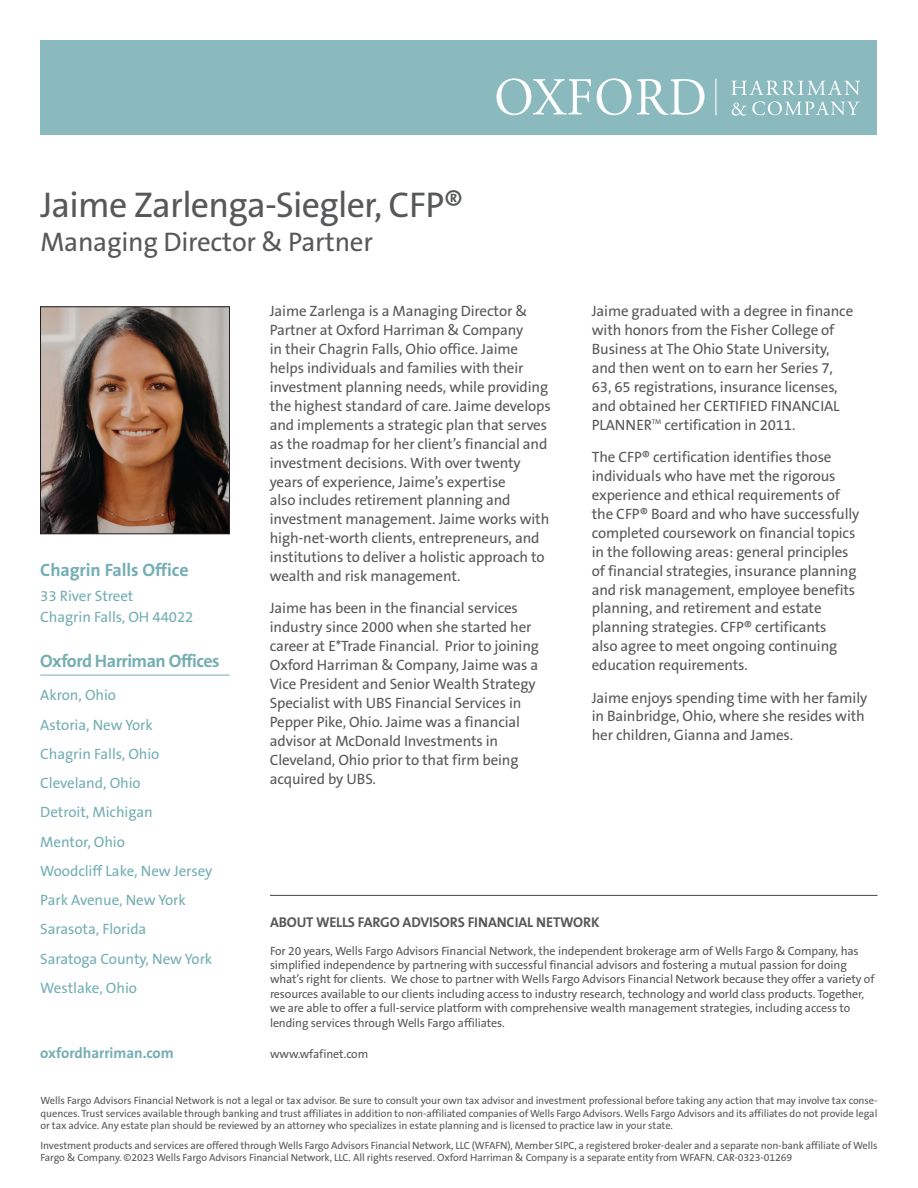
<style>
.page{position:relative;width:918px;height:1188px;background:#fff}
.page>*{position:absolute;margin:0;border:0;box-sizing:border-box;transform-origin:0 0}
.t1{font:36px "The Sans B5 Plain";letter-spacing:-.02em;color:#57585a}
.t2{font:27px "The Sans B5 Plain";letter-spacing:-.01em;color:#57585a}
.t3{font:700 18px "The Sans B7";letter-spacing:-.03em;color:#74aeb4}
.t4{font:700 18px "The Sans B7";letter-spacing:-.005em;color:#74aeb4}
.t5{font:15px/18.9px "The Sans B5 Plain";letter-spacing:-.01em;color:#57585a}
.t6{font:15px "The Sans B5 Plain";letter-spacing:-.005em;color:#74aeb4}
.t7{font:700 15px "The Sans B7";letter-spacing:-.005em;color:#74aeb4}
.t8{font:700 14.25px "The Sans B7";letter-spacing:-.01em;color:#57585a}
.t9{font:12px/14.4px "The Sans B5 Plain";letter-spacing:-.01em;color:#57585a}
.t10{font:10.5px/12.6px "The Sans B5 Plain";letter-spacing:-.01em;color:#57585a;text-align:justify}
</style>
<div class="page">
<div style="left:40px;top:40px;width:838px;height:95px;background:#8ab9be"></div>
<svg style="left:496px;top:78px;width:95px;height:37px"></svg>
<svg style="left:597px;top:78px;width:108px;height:37px"></svg>
<svg style="left:731px;top:80px;width:129px;height:15px"></svg>
<svg style="left:732px;top:101px;width:128px;height:15px"></svg>
<hr style="left:715px;top:79px;width:1px;height:36px;background:#fff">
<hr style="left:270px;top:895px;width:608px;height:1px;background:#57585a">
<img style="left:42px;top:309px;width:186px;height:223px">
<div style="left:40px;top:307px;width:190px;height:227px;border:1px solid #231f20"></div>
<hr style="left:40px;top:675px;width:190px;height:1px;background:#74aeb4">
<p class="t1" style="left:40px;top:187px;width:425px">Jaime Zarlenga-Siegler, CFP®</p>
<p class="t2" style="left:40px;top:228px;width:334px">Managing Director &amp; Partner</p>
<p class="t5" style="left:270px;top:303px;width:282px">Jaime Zarlenga is a Managing Director &amp; Partner at Oxford Harriman &amp; Company<br>in their Chagrin Falls, Ohio office. Jaime helps individuals and families with their investment planning needs, while providing the highest standard of care. Jaime develops and implements a strategic plan that serves as the roadmap for her client’s financial and investment decisions. With over twenty years of experience, Jaime’s expertise<br>also includes retirement planning and investment management. Jaime works with high-net-worth clients, entrepreneurs, and institutions to deliver a holistic approach to wealth and risk management.</p>
<p class="t5" style="left:270px;top:600px;width:271px">Jaime has been in the financial services industry since 2000 when she started her career at E*Trade Financial. Prior to joining Oxford Harriman &amp; Company, Jaime was a Vice President and Senior Wealth Strategy Specialist with UBS Financial Services in Pepper Pike, Ohio. Jaime was a financial advisor at McDonald Investments in Cleveland, Ohio prior to that firm being acquired by UBS.</p>
<p class="t5" style="left:592px;top:303px;width:263px">Jaime graduated with a degree in finance with honors from the Fisher College of Business at The Ohio State University, and then went on to earn her Series 7, 63, 65 registrations, insurance licenses, and obtained her CERTIFIED FINANCIAL PLANNER<sup>TM</sup> certification in 2011.</p>
<p class="t5" style="left:592px;top:448px;width:269px">The CFP® certification identifies those individuals who have met the rigorous experience and ethical requirements of the CFP® Board and who have successfully completed coursework on financial topics in the following areas: general principles of financial strategies, insurance planning and risk management, employee benefits planning, and retirement and estate planning strategies. CFP® certificants<br>also agree to meet ongoing continuing education requirements.</p>
<p class="t5" style="left:592px;top:689px;width:277px">Jaime enjoys spending time with her family in Bainbridge, Ohio, where she resides with her children, Gianna and James.</p>
<p class="t4" style="left:40px;top:560px;width:150px">Chagrin Falls Office</p>
<p class="t6" style="left:40px;top:588px;width:95px">33 River Street</p>
<p class="t6" style="left:40px;top:609px;width:155px">Chagrin Falls, OH 44022</p>
<p class="t3" style="left:40px;top:651px;width:181px">Oxford Harriman Offices</p>
<p class="t6" style="left:40px;top:687px;width:77px">Akron, Ohio</p>
<p class="t6" style="left:40px;top:717px;width:114px">Astoria, New York</p>
<p class="t6" style="left:40px;top:746px;width:121px">Chagrin Falls, Ohio</p>
<p class="t6" style="left:40px;top:775px;width:102px">Cleveland, Ohio</p>
<p class="t6" style="left:40px;top:804px;width:114px">Detroit, Michigan</p>
<p class="t6" style="left:40px;top:834px;width:86px">Mentor, Ohio</p>
<p class="t6" style="left:40px;top:863px;width:174px">Woodcliff Lake, New Jersey</p>
<p class="t6" style="left:40px;top:892px;width:147px">Park Avenue, New York</p>
<p class="t6" style="left:40px;top:921px;width:108px">Sarasota, Florida</p>
<p class="t6" style="left:40px;top:951px;width:174px">Saratoga County, New York</p>
<p class="t6" style="left:40px;top:980px;width:98px">Westlake, Ohio</p>
<p class="t8" style="left:270px;top:914px;width:331px">ABOUT WELLS FARGO ADVISORS FINANCIAL NETWORK</p>
<p class="t9" style="left:270px;top:944px;width:606px">For 20 years, Wells Fargo Advisors Financial Network, the independent brokerage arm of Wells Fargo &amp; Company, has simplified independence by partnering with successful financial advisors and fostering a mutual passion for doing what’s right for clients. We chose to partner with Wells Fargo Advisors Financial Network because they offer a variety of resources available to our clients including access to industry research, technology and world class products. Together, we are able to offer a full-service platform with comprehensive wealth management strategies, including access to lending services through Wells Fargo affiliates.</p>
<p class="t9" style="left:270px;top:1047px;width:100px">www.wfafinet.com</p>
<p class="t10" style="left:40px;top:1095px;width:839px">Wells Fargo Advisors Financial Network is not a legal or tax advisor. Be sure to consult your own tax advisor and investment professional before taking any action that may involve tax conse&shy;quences. Trust services available through banking and trust affiliates in addition to non-affiliated companies of Wells Fargo Advisors. Wells Fargo Advisors and its affiliates do not provide legal or tax advice. Any estate plan should be reviewed by an attorney who specializes in estate planning and is licensed to practice law in your state.</p>
<p class="t10" style="left:40px;top:1139px;width:839px">Investment products and services are offered through Wells Fargo Advisors Financial Network, LLC (WFAFN), Member SIPC, a registered broker-dealer and a separate non-bank affiliate of Wells<br>Fargo &amp; Company. ©2023 Wells Fargo Advisors Financial Network, LLC. All rights reserved. Oxford Harriman &amp; Company is a separate entity from WFAFN. CAR-0323-01269</p>
<p class="t7" style="left:40px;top:1045px;width:135px">oxfordharriman.com</p>
</div>
